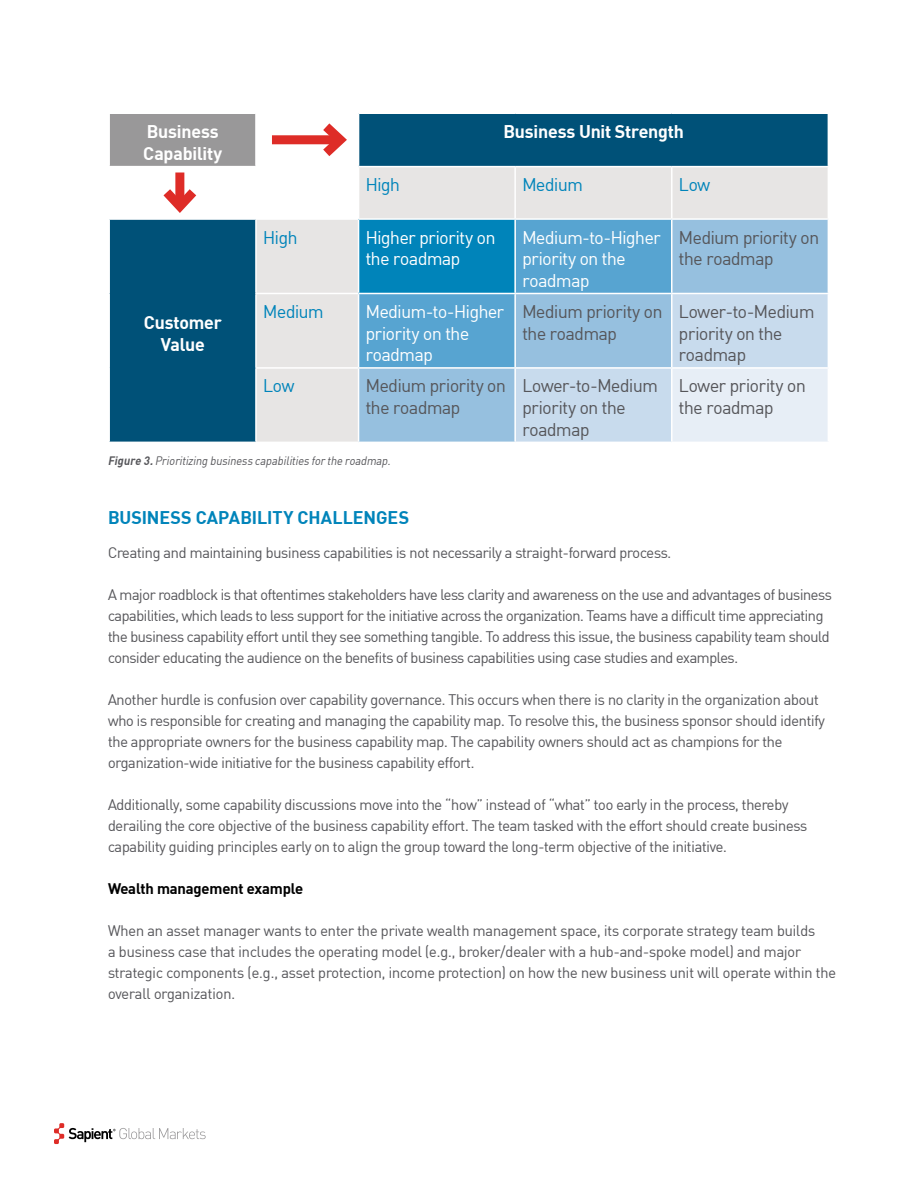
<style>
.page{position:relative;width:918px;height:1188px;background:#fff}
.page>*{position:absolute;margin:0;border:0;box-sizing:border-box;transform-origin:0 0}
.t1{font:18px/21.6px "Sapient Sans";letter-spacing:-.015em;color:#56565a}
.t2{font:18px/21.6px "Sapient Sans";letter-spacing:-.015em;color:#fff}
.t3{font:700 18px/21.6px "Sapient Sans";letter-spacing:-.01em;color:#fff}
.t4{font:700 18px "Sapient Sans";color:#0084ba}
.t5{font:18px "Sapient Sans";letter-spacing:-.015em;color:#0084ba}
.t6{font:15px/21px "Sapient Sans";letter-spacing:-.01em;color:#56565a}
.t7{font:700 15px "Sapient Sans";letter-spacing:-.01em;color:#000}
.t8{font:italic 12px "Sapient Sans";letter-spacing:.015em;color:#56565a}
.s1{font-weight:700}
</style>
<div class="page">
<svg style="left:54px;top:1123px;width:152px;height:21px"></svg>
<svg style="left:110px;top:114px;width:718px;height:328px;fill:#005178"></svg>
<svg style="left:257px;top:167px;width:571px;height:275px;fill:#e7e5e4"></svg>
<svg style="left:359px;top:220px;width:469px;height:222px"></svg>
<svg style="left:516px;top:294px;width:312px;height:148px;fill:#c8dbed"></svg>
<div style="left:672px;top:368px;width:156px;height:74px;background:#e7eef6"></div>
<hr style="left:255px;top:114px;width:2px;height:52px;background:#fff">
<hr style="left:358px;top:114px;width:1px;height:52px;background:#fff">
<hr style="left:108px;top:166px;width:148px;height:1px;background:#fff">
<hr style="left:256px;top:166px;width:103px;height:1px;background:#fff">
<hr style="left:255px;top:167px;width:2px;height:51px;background:#fff">
<hr style="left:359px;top:166px;width:156px;height:1px;background:#fff">
<hr style="left:358px;top:167px;width:1px;height:51px;background:#fff">
<hr style="left:515px;top:166px;width:157px;height:1px;background:#fff">
<hr style="left:514px;top:167px;width:2px;height:51px;background:#fff">
<hr style="left:672px;top:166px;width:157px;height:1px;background:#fff">
<hr style="left:671px;top:167px;width:2px;height:51px;background:#fff">
<hr style="left:108px;top:218px;width:148px;height:2px;background:#fff">
<hr style="left:256px;top:218px;width:103px;height:2px;background:#fff">
<hr style="left:255px;top:220px;width:2px;height:73px;background:#fff">
<hr style="left:359px;top:218px;width:156px;height:2px;background:#fff">
<hr style="left:358px;top:220px;width:1px;height:73px;background:#fff">
<hr style="left:515px;top:218px;width:157px;height:2px;background:#fff">
<hr style="left:514px;top:220px;width:2px;height:73px;background:#fff">
<hr style="left:672px;top:218px;width:157px;height:2px;background:#fff">
<hr style="left:671px;top:220px;width:2px;height:73px;background:#fff">
<hr style="left:255px;top:293px;width:104px;height:1px;background:#fff">
<hr style="left:255px;top:294px;width:2px;height:73px;background:#fff">
<hr style="left:359px;top:293px;width:156px;height:1px;background:#fff">
<hr style="left:358px;top:294px;width:1px;height:73px;background:#fff">
<hr style="left:515px;top:293px;width:157px;height:1px;background:#fff">
<hr style="left:514px;top:294px;width:2px;height:73px;background:#fff">
<hr style="left:672px;top:293px;width:157px;height:1px;background:#fff">
<hr style="left:671px;top:294px;width:2px;height:73px;background:#fff">
<hr style="left:255px;top:367px;width:104px;height:2px;background:#fff">
<hr style="left:255px;top:369px;width:2px;height:73px;background:#fff">
<hr style="left:359px;top:367px;width:156px;height:2px;background:#fff">
<hr style="left:358px;top:369px;width:1px;height:73px;background:#fff">
<hr style="left:515px;top:367px;width:157px;height:2px;background:#fff">
<hr style="left:514px;top:369px;width:2px;height:73px;background:#fff">
<hr style="left:672px;top:367px;width:157px;height:2px;background:#fff">
<hr style="left:671px;top:369px;width:2px;height:73px;background:#fff">
<div style="left:272px;top:135px;width:68px;height:9px;background:#de2c27"></div>
<svg style="left:314px;top:114px;width:40px;height:52px"></svg>
<div style="left:175px;top:172px;width:9px;height:34px;background:#de2c27"></div>
<svg style="left:154px;top:180px;width:52px;height:40px"></svg>
<p class="t3" style="left:143px;top:120px;width:81px">Business<br>Capability</p>
<p class="t3" style="left:503px;top:120px;width:182px">Business Unit Strength</p>
<p class="t5" style="left:366px;top:173px;width:36px">High</p>
<p class="t5" style="left:522px;top:173px;width:62px">Medium</p>
<p class="t5" style="left:679px;top:173px;width:33px">Low</p>
<p class="t5" style="left:263px;top:226px;width:36px">High</p>
<p class="t2" style="left:366px;top:226px;width:131px">Higher priority on the roadmap</p>
<p class="t2" style="left:522px;top:226px;width:140px">Medium-to-Higher priority on the roadmap</p>
<p class="t1" style="left:679px;top:226px;width:142px">Medium priority on the roadmap</p>
<p class="t5" style="left:263px;top:300px;width:62px">Medium</p>
<p class="t2" style="left:366px;top:300px;width:140px">Medium-to-Higher priority on the roadmap</p>
<p class="t1" style="left:522px;top:300px;width:142px">Medium priority on the roadmap</p>
<p class="t1" style="left:679px;top:300px;width:137px">Lower-to-Medium priority on the roadmap</p>
<p class="t5" style="left:263px;top:375px;width:33px">Low</p>
<p class="t1" style="left:366px;top:375px;width:142px">Medium priority on the roadmap</p>
<p class="t1" style="left:522px;top:375px;width:137px">Lower-to-Medium priority on the roadmap</p>
<p class="t1" style="left:679px;top:375px;width:128px">Lower priority on the roadmap</p>
<p class="t8" style="left:108px;top:453px;width:284px"><span class="s1">Figure 3.</span> Prioritizing business capabilities for the roadmap.</p>
<p class="t3" style="left:144px;top:311px;width:79px;text-align:center">Customer<br>Value</p>
<p class="t4" style="left:108px;top:505px;width:303px">BUSINESS CAPABILITY CHALLENGES</p>
<p class="t6" style="left:108px;top:542px;width:565px">Creating and maintaining business capabilities is not necessarily a straight-forward process.</p>
<p class="t6" style="left:108px;top:584px;width:725px">A major roadblock is that oftentimes stakeholders have less clarity and awareness on the use and advantages of business capabilities, which leads to less support for the initiative across the organization. Teams have a difficult time appreciating the business capability effort until they see something tangible. To address this issue, the business capability team should consider educating the audience on the benefits of business capabilities using case studies and examples.</p>
<p class="t6" style="left:108px;top:689px;width:718px">Another hurdle is confusion over capability governance. This occurs when there is no clarity in the organization about who is responsible for creating and managing the capability map. To resolve this, the business sponsor should identify the appropriate owners for the business capability map. The capability owners should act as champions for the organization-wide initiative for the business capability effort.</p>
<p class="t6" style="left:108px;top:794px;width:701px">Additionally, some capability discussions move into the “how” instead of “what” too early in the process, thereby derailing the core objective of the business capability effort. The team tasked with the effort should create business capability guiding principles early on to align the group toward the long-term objective of the initiative.</p>
<p class="t7" style="left:108px;top:879px;width:197px">Wealth management example</p>
<p class="t6" style="left:108px;top:920px;width:730px">When an asset manager wants to enter the private wealth management space, its corporate strategy team builds<br>a business case that includes the operating model (e.g., broker/dealer with a hub-and-spoke model) and major strategic components (e.g., asset protection, income protection) on how the new business unit will operate within the overall organization.</p>
</div>
